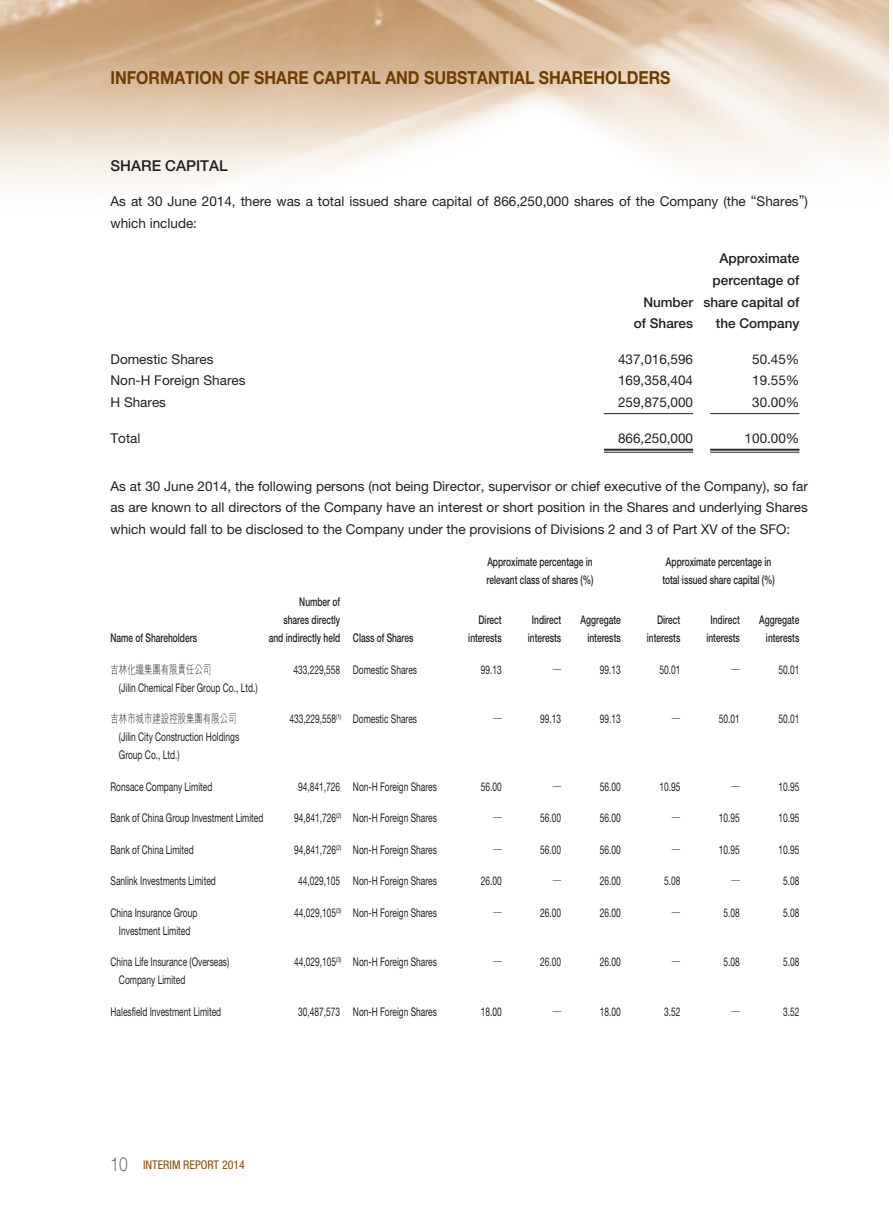
<style>
.page{position:relative;width:893px;height:1212px;background:#fff}
.page>*{position:absolute;margin:0;border:0;box-sizing:border-box;transform-origin:0 0}
.t1{font:700 18px "Helvetica Neue LT Std";color:#6e3c00;scale:.88 1}
._3__標題{font:500 15px "Helvetica Neue LT Std";color:#231f20}
._1__內文{font:13.5px/21.8px "Helvetica Neue LT Std";color:#231f20}
._1__內文-2{font:500 13.5px "Helvetica Neue LT Std";color:#231f20}
._2__附註內文{font:12px "Helvetica Neue LT Std";color:#231f20;scale:.7 1}
._2__附註內文-2{font:500 12px "Helvetica Neue LT Std";color:#231f20;scale:.7 1}
._2__附註內文-3{font:300 12px "M Hei HK";color:#231f20;scale:.7 1}
.t2{font:condensed 12px "Helvetica Neue LT Std";color:#884d00}
.s1{font-weight:300;font-stretch:normal;font-size:19.5px;color:#6c6d70}
</style>
<div class="page">
<img style="left:0;top:0;width:889px;height:453px">
<hr style="left:604px;top:413px;width:89px;height:1px;background:#231f20">
<hr style="left:710px;top:413px;width:89px;height:1px;background:#231f20">
<hr style="left:604px;top:449px;width:89px;height:2px;background:#231f20">
<hr style="left:604px;top:452px;width:89px;height:1px;background:#231f20">
<hr style="left:710px;top:449px;width:89px;height:2px;background:#231f20">
<hr style="left:710px;top:452px;width:89px;height:1px;background:#231f20">
<h1 class="t1" style="left:111px;top:67px;width:638px">INFORMATION OF SHARE CAPITAL AND SUBSTANTIAL SHAREHOLDERS</h1>
<p class="_3__標題" style="left:111px;top:156px;width:119px">SHARE CAPITAL</p>
<p class="_1__內文" style="left:111px;top:190px;width:699px">As at 30 June 2014, there was a total issued share capital of 866,250,000 shares of the Company (the “Shares”) which include:</p>
<p class="_1__內文-2" style="left:719px;top:250px;width:82px">Approximate</p>
<p class="_1__內文-2" style="left:713px;top:272px;width:88px">percentage of</p>
<p class="_1__內文-2" style="left:643px;top:294px;width:51px">Number</p>
<p class="_1__內文-2" style="left:703px;top:294px;width:98px">share capital of</p>
<p class="_1__內文-2" style="left:634px;top:315px;width:61px">of Shares</p>
<p class="_1__內文-2" style="left:716px;top:315px;width:85px">the Company</p>
<p class="_1__內文" style="left:111px;top:348px;width:105px">Domestic Shares</p>
<p class="_1__內文" style="left:618px;top:348px;width:77px">437,016,596</p>
<p class="_1__內文" style="left:752px;top:348px;width:49px">50.45%</p>
<p class="_1__內文" style="left:111px;top:369px;width:136px">Non-H Foreign Shares</p>
<p class="_1__內文" style="left:618px;top:369px;width:77px">169,358,404</p>
<p class="_1__內文" style="left:752px;top:369px;width:49px">19.55%</p>
<p class="_1__內文" style="left:111px;top:391px;width:57px">H Shares</p>
<p class="_1__內文" style="left:618px;top:391px;width:77px">259,875,000</p>
<p class="_1__內文" style="left:752px;top:391px;width:49px">30.00%</p>
<p class="_1__內文" style="left:111px;top:427px;width:31px">Total</p>
<p class="_1__內文" style="left:618px;top:427px;width:77px">866,250,000</p>
<p class="_1__內文" style="left:745px;top:427px;width:56px">100.00%</p>
<p class="_1__內文" style="left:111px;top:475px;width:699px;text-align:justify">As at 30 June 2014, the following persons (not being Director, supervisor or chief executive of the Company), so far as are known to all directors of the Company have an interest or short position in the Shares and underlying Shares which would fall to be disclosed to the Company under the provisions of Divisions 2 and 3 of Part XV of the SFO:</p>
<p class="_2__附註內文-2" style="left:487px;top:554px;width:152px">Approximate percentage in</p>
<p class="_2__附註內文-2" style="left:487px;top:572px;width:154px">relevant class of shares (%)</p>
<p class="_2__附註內文-2" style="left:666px;top:554px;width:152px">Approximate percentage in</p>
<p class="_2__附註內文-2" style="left:662px;top:572px;width:162px">total issued share capital (%)</p>
<p class="_2__附註內文-2" style="left:111px;top:631px;width:125px">Name of Shareholders</p>
<p class="_2__附註內文-3" style="left:111px;top:663px;width:146px">吉林化纖集團有限責任公司</p>
<p class="_2__附註內文" style="left:119px;top:680px;width:200px">(Jilin Chemical Fiber Group Co., Ltd.)</p>
<p class="_2__附註內文-3" style="left:111px;top:713px;width:182px">吉林市城市建設控股集團有限公司</p>
<p class="_2__附註內文" style="left:119px;top:730px;width:173px">(Jilin City Construction Holdings</p>
<p class="_2__附註內文" style="left:119px;top:748px;width:88px">Group Co., Ltd.)</p>
<p class="_2__附註內文-2" style="left:299px;top:595px;width:60px">Number of</p>
<p class="_2__附註內文-2" style="left:283px;top:613px;width:83px">shares directly</p>
<p class="_2__附註內文-2" style="left:269px;top:631px;width:104px">and indirectly held</p>
<p class="_2__附註內文-2" style="left:353px;top:631px;width:88px">Class of Shares</p>
<p class="_2__附註內文-2" style="left:479px;top:613px;width:35px">Direct</p>
<p class="_2__附註內文-2" style="left:468px;top:631px;width:49px">interests</p>
<p class="_2__附註內文-2" style="left:532px;top:613px;width:44px">Indirect</p>
<p class="_2__附註內文-2" style="left:528px;top:631px;width:49px">interests</p>
<p class="_2__附註內文-2" style="left:580px;top:613px;width:59px">Aggregate</p>
<p class="_2__附註內文-2" style="left:587px;top:631px;width:49px">interests</p>
<p class="_2__附註內文-2" style="left:657px;top:613px;width:35px">Direct</p>
<p class="_2__附註內文-2" style="left:647px;top:631px;width:49px">interests</p>
<p class="_2__附註內文-2" style="left:710px;top:613px;width:44px">Indirect</p>
<p class="_2__附註內文-2" style="left:706px;top:631px;width:49px">interests</p>
<p class="_2__附註內文-2" style="left:759px;top:613px;width:59px">Aggregate</p>
<p class="_2__附註內文-2" style="left:766px;top:631px;width:49px">interests</p>
<p class="_2__附註內文" style="left:293px;top:662px;width:68px">433,229,558</p>
<p class="_2__附註內文" style="left:353px;top:662px;width:93px">Domestic Shares</p>
<p class="_2__附註內文" style="left:481px;top:662px;width:32px">99.13</p>
<p class="_2__附註內文-3" style="left:553px;top:663px;width:13px">—</p>
<p class="_2__附註內文" style="left:600px;top:662px;width:32px">99.13</p>
<p class="_2__附註內文" style="left:659px;top:662px;width:32px">50.01</p>
<p class="_2__附註內文-3" style="left:731px;top:663px;width:13px">—</p>
<p class="_2__附註內文" style="left:778px;top:662px;width:32px">50.01</p>
<p class="_2__附註內文" style="left:289px;top:712px;width:76px">433,229,558<sup>(1)</sup></p>
<p class="_2__附註內文" style="left:353px;top:712px;width:93px">Domestic Shares</p>
<p class="_2__附註內文-3" style="left:493px;top:713px;width:13px">—</p>
<p class="_2__附註內文" style="left:540px;top:712px;width:32px">99.13</p>
<p class="_2__附註內文" style="left:600px;top:712px;width:32px">99.13</p>
<p class="_2__附註內文-3" style="left:672px;top:713px;width:13px">—</p>
<p class="_2__附註內文" style="left:719px;top:712px;width:32px">50.01</p>
<p class="_2__附註內文" style="left:778px;top:712px;width:32px">50.01</p>
<p class="_2__附註內文" style="left:111px;top:779px;width:147px">Ronsace Company Limited</p>
<p class="_2__附註內文" style="left:298px;top:779px;width:62px">94,841,726</p>
<p class="_2__附註內文" style="left:353px;top:779px;width:121px">Non-H Foreign Shares</p>
<p class="_2__附註內文" style="left:481px;top:779px;width:32px">56.00</p>
<p class="_2__附註內文-3" style="left:553px;top:780px;width:13px">—</p>
<p class="_2__附註內文" style="left:600px;top:779px;width:32px">56.00</p>
<p class="_2__附註內文" style="left:659px;top:779px;width:32px">10.95</p>
<p class="_2__附註內文-3" style="left:731px;top:780px;width:13px">—</p>
<p class="_2__附註內文" style="left:778px;top:779px;width:32px">10.95</p>
<p class="_2__附註內文" style="left:111px;top:811px;width:220px">Bank of China Group Investment Limited</p>
<p class="_2__附註內文" style="left:294px;top:811px;width:69px">94,841,726<sup>(2)</sup></p>
<p class="_2__附註內文" style="left:353px;top:811px;width:121px">Non-H Foreign Shares</p>
<p class="_2__附註內文-3" style="left:493px;top:812px;width:13px">—</p>
<p class="_2__附註內文" style="left:540px;top:811px;width:32px">56.00</p>
<p class="_2__附註內文" style="left:600px;top:811px;width:32px">56.00</p>
<p class="_2__附註內文-3" style="left:672px;top:812px;width:13px">—</p>
<p class="_2__附註內文" style="left:719px;top:811px;width:32px">10.95</p>
<p class="_2__附註內文" style="left:778px;top:811px;width:32px">10.95</p>
<p class="_2__附註內文" style="left:111px;top:842px;width:120px">Bank of China Limited</p>
<p class="_2__附註內文" style="left:294px;top:842px;width:69px">94,841,726<sup>(2)</sup></p>
<p class="_2__附註內文" style="left:353px;top:842px;width:121px">Non-H Foreign Shares</p>
<p class="_2__附註內文-3" style="left:493px;top:843px;width:13px">—</p>
<p class="_2__附註內文" style="left:540px;top:842px;width:32px">56.00</p>
<p class="_2__附註內文" style="left:600px;top:842px;width:32px">56.00</p>
<p class="_2__附註內文-3" style="left:672px;top:843px;width:13px">—</p>
<p class="_2__附註內文" style="left:719px;top:842px;width:32px">10.95</p>
<p class="_2__附註內文" style="left:778px;top:842px;width:32px">10.95</p>
<p class="_2__附註內文" style="left:111px;top:874px;width:152px">Sanlink Investments Limited</p>
<p class="_2__附註內文" style="left:298px;top:874px;width:62px">44,029,105</p>
<p class="_2__附註內文" style="left:353px;top:874px;width:121px">Non-H Foreign Shares</p>
<p class="_2__附註內文" style="left:481px;top:874px;width:32px">26.00</p>
<p class="_2__附註內文-3" style="left:553px;top:875px;width:13px">—</p>
<p class="_2__附註內文" style="left:600px;top:874px;width:32px">26.00</p>
<p class="_2__附註內文" style="left:664px;top:874px;width:25px">5.08</p>
<p class="_2__附註內文-3" style="left:731px;top:875px;width:13px">—</p>
<p class="_2__附註內文" style="left:783px;top:874px;width:25px">5.08</p>
<p class="_2__附註內文" style="left:111px;top:905px;width:126px">China Insurance Group</p>
<p class="_2__附註內文" style="left:119px;top:923px;width:104px">Investment Limited</p>
<p class="_2__附註內文" style="left:294px;top:905px;width:69px">44,029,105<sup>(3)</sup></p>
<p class="_2__附註內文" style="left:353px;top:905px;width:121px">Non-H Foreign Shares</p>
<p class="_2__附註內文-3" style="left:493px;top:906px;width:13px">—</p>
<p class="_2__附註內文" style="left:540px;top:905px;width:32px">26.00</p>
<p class="_2__附註內文" style="left:600px;top:905px;width:32px">26.00</p>
<p class="_2__附註內文-3" style="left:672px;top:906px;width:13px">—</p>
<p class="_2__附註內文" style="left:723px;top:905px;width:25px">5.08</p>
<p class="_2__附註內文" style="left:783px;top:905px;width:25px">5.08</p>
<p class="_2__附註內文" style="left:111px;top:955px;width:171px">China Life Insurance (Overseas)</p>
<p class="_2__附註內文" style="left:119px;top:973px;width:96px">Company Limited</p>
<p class="_2__附註內文" style="left:294px;top:955px;width:69px">44,029,105<sup>(3)</sup></p>
<p class="_2__附註內文" style="left:353px;top:955px;width:121px">Non-H Foreign Shares</p>
<p class="_2__附註內文-3" style="left:493px;top:956px;width:13px">—</p>
<p class="_2__附註內文" style="left:540px;top:955px;width:32px">26.00</p>
<p class="_2__附註內文" style="left:600px;top:955px;width:32px">26.00</p>
<p class="_2__附註內文-3" style="left:672px;top:956px;width:13px">—</p>
<p class="_2__附註內文" style="left:723px;top:955px;width:25px">5.08</p>
<p class="_2__附註內文" style="left:783px;top:955px;width:25px">5.08</p>
<p class="_2__附註內文" style="left:111px;top:1004px;width:160px">Halesfield Investment Limited</p>
<p class="_2__附註內文" style="left:298px;top:1004px;width:62px">30,487,573</p>
<p class="_2__附註內文" style="left:353px;top:1004px;width:121px">Non-H Foreign Shares</p>
<p class="_2__附註內文" style="left:481px;top:1004px;width:32px">18.00</p>
<p class="_2__附註內文-3" style="left:553px;top:1005px;width:13px">—</p>
<p class="_2__附註內文" style="left:600px;top:1004px;width:32px">18.00</p>
<p class="_2__附註內文" style="left:664px;top:1004px;width:25px">3.52</p>
<p class="_2__附註內文-3" style="left:731px;top:1005px;width:13px">—</p>
<p class="_2__附註內文" style="left:783px;top:1004px;width:25px">3.52</p>
<p class="t2" style="left:111px;top:1157px;width:136px"><span class="s1">10</span> INTERIM REPORT 2014</p>
</div>
